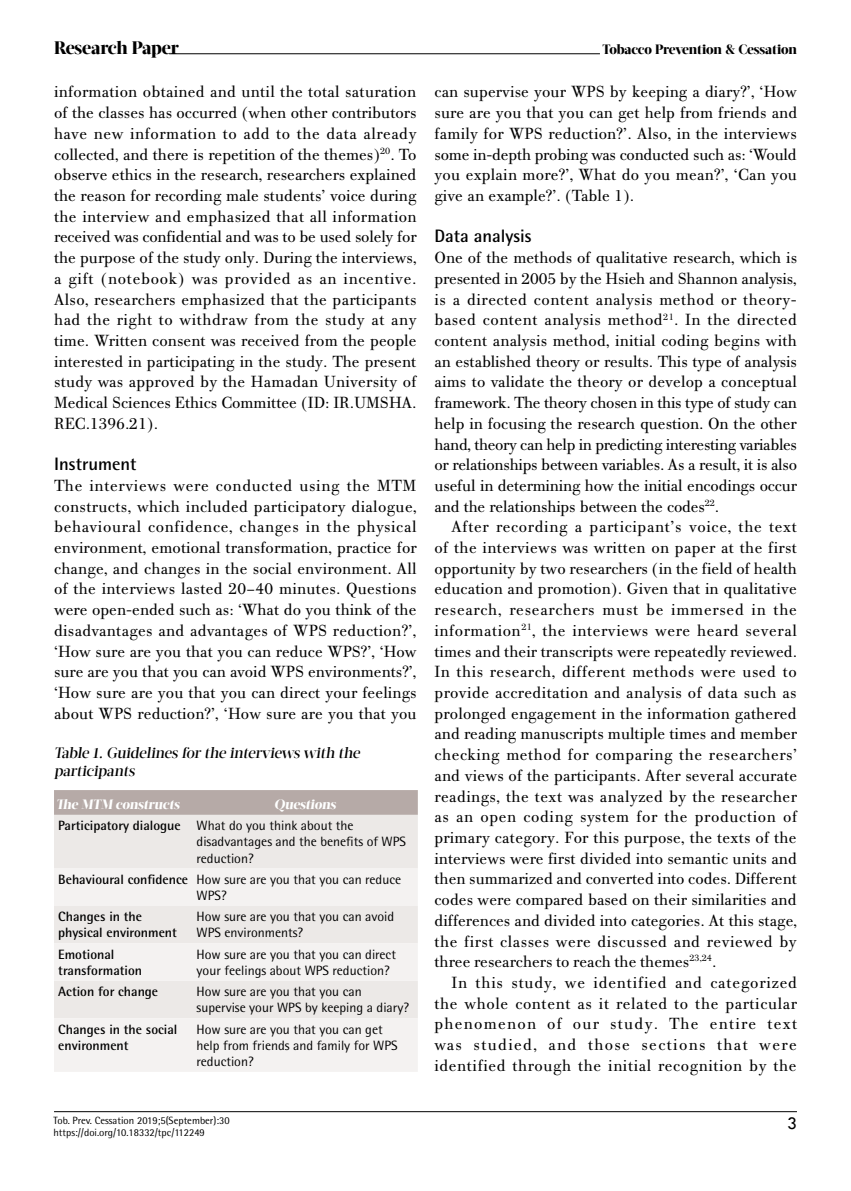
<style>
.page{position:relative;width:851px;height:1191px;background:#fff}
.page>*{position:absolute;margin:0;border:0;box-sizing:border-box;transform-origin:0 0}
.t1{font:700 18px "Rotis Semi Sans Hel";color:#000}
.t2{font:800 18px "Acta Display W04";letter-spacing:-.01em;color:#000}
.t3{font:18px "Tw Cen";color:#000}
.t4{font:17.25px/20.7px "PF Bodoni Text";color:#000;text-align:justify}
.t5{font:500 15px/18px "Acta Display W04";color:#000}
.t6{font:13.5px/16.2px "Rotis Semi Sans Hel";color:#000}
.t7{font:700 13.5px/16.2px "Rotis Semi Sans Hel";color:#000}
.t8{font:800 13.5px "Acta Display W04";letter-spacing:-.01em;color:#000}
.t9{font:800 13.5px "Acta Display W04";color:#fff}
.t10{font:10.5px/12.6px "Rotis Semi Sans Hel";color:#000}
.s1{font-weight:700}
</style>
<div class="page">
<hr style="left:169px;top:53px;width:431px;height:1px;background:#000">
<hr style="left:54px;top:1111px;width:742px;height:1px;background:#000">
<div style="left:54px;top:790px;width:364px;height:25px;background:#b6aaa7"></div>
<div style="left:54px;top:815px;width:364px;height:53px;background:#ece9e7"></div>
<svg style="left:54px;top:868px;width:364px;height:203px;fill:#f4f2f1"></svg>
<p class="t2" style="left:54px;top:36px;width:126px">Research Paper</p>
<p class="t8" style="left:602px;top:41px;width:196px">Tobacco Prevention &amp; Cessation</p>
<p class="t4" style="left:54px;top:82px;width:364px">information obtained and until the total saturation of the classes has occurred (when other contributors have new information to add to the data already collected, and there is repetition of the themes)<sup>20</sup>. To observe ethics in the research, researchers explained the reason for recording male students’ voice during the interview and emphasized that all information received was confidential and was to be used solely for the purpose of the study only. During the interviews, a gift (notebook) was provided as an incentive.<br>Also, researchers emphasized that the participants had the right to withdraw from the study at any time. Written consent was received from the people interested in participating in the study. The present study was approved by the Hamadan University of Medical Sciences Ethics Committee (ID: IR.UMSHA.<br>REC.1396.21).</p>
<p class="t1" style="left:54px;top:453px;width:84px">Instrument</p>
<p class="t4" style="left:54px;top:475px;width:364px">The interviews were conducted using the MTM constructs, which included participatory dialogue, behavioural confidence, changes in the physical environment, emotional transformation, practice for change, and changes in the social environment. All of the interviews lasted 20–40 minutes. Questions were open-ended such as: ‘What do you think of the disadvantages and advantages of WPS reduction?’, ‘How sure are you that you can reduce WPS?’, ‘How sure are you that you can avoid WPS environments?’, ‘How sure are you that you can direct your feelings about WPS reduction?’, ‘How sure are you that you</p>
<p class="t5" style="left:54px;top:744px;width:310px">Table 1. Guidelines for the interviews with the participants</p>
<p class="t9" style="left:56px;top:796px;width:127px">The MTM constructs</p>
<p class="t9" style="left:274px;top:796px;width:65px">Questions</p>
<p class="t6" style="left:196px;top:817px;width:211px;text-indent:-138px"><span class="s1">Participatory dialogue</span> What do you think about the disadvantages and the benefits of WPS reduction?</p>
<p class="t6" style="left:196px;top:871px;width:206px;text-indent:-138px"><span class="s1">Behavioural confidence</span> How sure are you that you can reduce<br>WPS?</p>
<p class="t7" style="left:58px;top:908px;width:120px">Changes in the physical environment</p>
<p class="t6" style="left:196px;top:908px;width:199px">How sure are you that you can avoid<br>WPS environments?</p>
<p class="t7" style="left:58px;top:945px;width:85px">Emotional transformation</p>
<p class="t6" style="left:196px;top:946px;width:201px">How sure are you that you can direct your feelings about WPS reduction?</p>
<p class="t7" style="left:58px;top:983px;width:101px">Action for change</p>
<p class="t6" style="left:196px;top:983px;width:214px">How sure are you that you can supervise your WPS by keeping a diary?</p>
<p class="t7" style="left:58px;top:1020px;width:121px">Changes in the social environment</p>
<p class="t6" style="left:196px;top:1020px;width:202px">How sure are you that you can get help from friends and family for WPS reduction?</p>
<p class="t10" style="left:53px;top:1113px;width:178px">Tob. Prev. Cessation 2019;5(September):30 https://doi.org/10.18332/tpc/112249</p>
<p class="t4" style="left:434px;top:82px;width:364px">can supervise your WPS by keeping a diary?’, ‘How sure are you that you can get help from friends and family for WPS reduction?’. Also, in the interviews some in-depth probing was conducted such as: ‘Would you explain more?’, What do you mean?’, ‘Can you give an example?’. (Table 1).</p>
<p class="t1" style="left:434px;top:225px;width:99px">Data analysis</p>
<p class="t4" style="left:434px;top:247px;width:364px">One of the methods of qualitative research, which is presented in 2005 by the Hsieh and Shannon analysis, is a directed content analysis method or theory&shy;based content analysis method<sup>21</sup>. In the directed content analysis method, initial coding begins with an established theory or results. This type of analysis aims to validate the theory or develop a conceptual framework. The theory chosen in this type of study can help in focusing the research question. On the other hand, theory can help in predicting interesting variables or relationships between variables. As a result, it is also useful in determining how the initial encodings occur and the relationships between the codes<sup>22</sup>.</p>
<p class="t4" style="left:434px;top:517px;width:364px;text-indent:17px">After recording a participant’s voice, the text of the interviews was written on paper at the first opportunity by two researchers (in the field of health education and promotion). Given that in qualitative research, researchers must be immersed in the information<sup>21</sup>, the interviews were heard several times and their transcripts were repeatedly reviewed.<br>In this research, different methods were used to provide accreditation and analysis of data such as prolonged engagement in the information gathered and reading manuscripts multiple times and member checking method for comparing the researchers’ and views of the participants. After several accurate readings, the text was analyzed by the researcher as an open coding system for the production of primary category. For this purpose, the texts of the interviews were first divided into semantic units and then summarized and converted into codes. Different codes were compared based on their similarities and differences and divided into categories. At this stage, the first classes were discussed and reviewed by three researchers to reach the themes<sup>23,24</sup>.</p>
<p class="t4" style="left:434px;top:972px;width:364px;text-indent:17px">In this study, we identified and categorized the whole content as it related to the particular phenomenon of our study. The entire text was studied, and those sections that were identified through the initial recognition by the</p>
<p class="t3" style="left:786px;top:1112px;width:11px">3</p>
</div>
